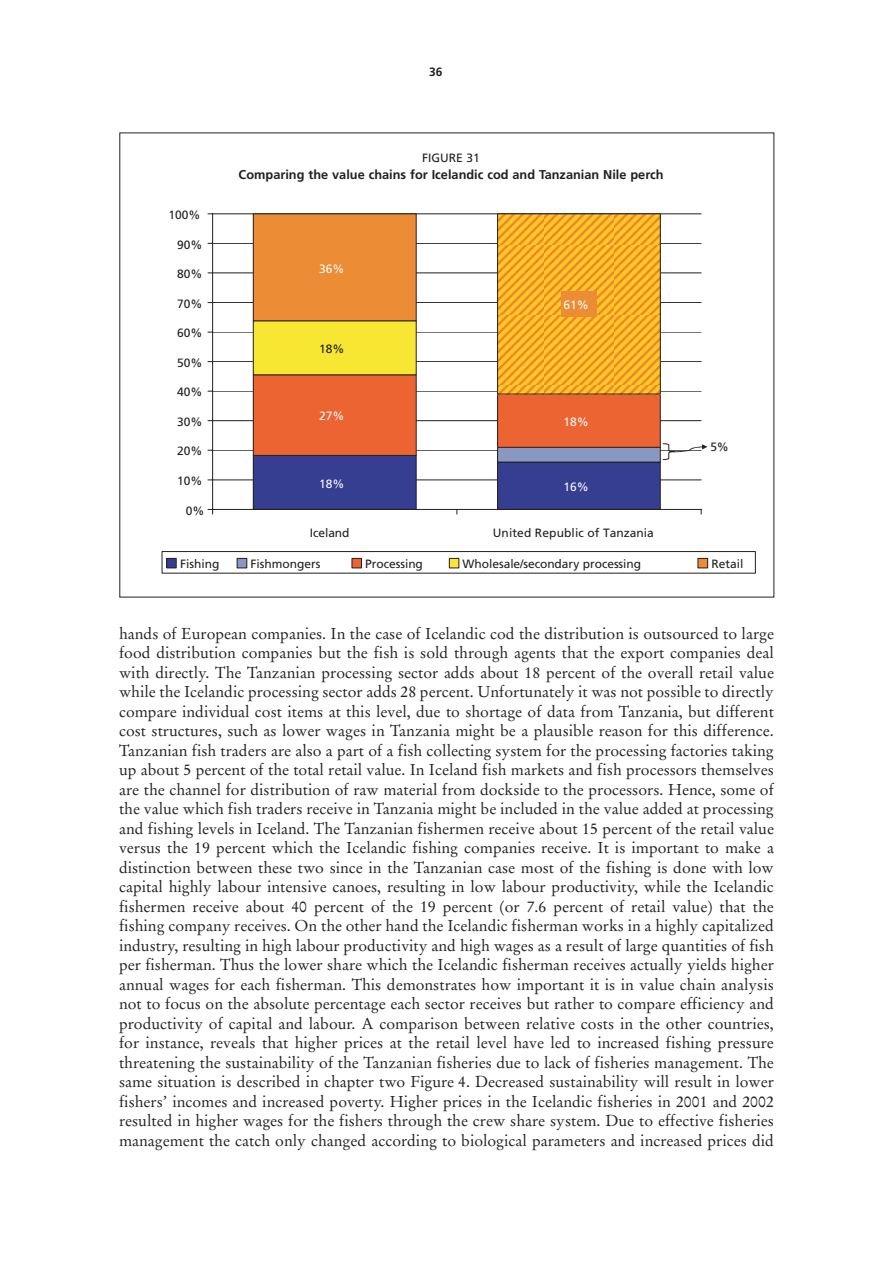
<style>
.page{position:relative;width:893px;height:1263px;background:#fff}
.page>*{position:absolute;margin:0;border:0;box-sizing:border-box;transform-origin:0 0}
.t1{font:15.75px/19.5px "Stempel Garamond LT Std";color:#231f20;text-align:justify}
.t2{font:700 12.75px "Frutiger LT Std";color:#231f20}
.t3{font:12px "Frutiger LT Std";letter-spacing:-.005em;color:#231f20}
.t4{font:12px "Frutiger LT Std";color:#f7f9f9}
.t5{font:700 12px "Frutiger LT Std";color:#231f20}
</style>
<div class="page">
<hr style="left:213px;top:480px;width:488px;height:1px;background:#231f20">
<hr style="left:213px;top:450px;width:488px;height:1px;background:#231f20">
<hr style="left:213px;top:421px;width:488px;height:1px;background:#231f20">
<hr style="left:213px;top:391px;width:488px;height:1px;background:#231f20">
<hr style="left:213px;top:362px;width:488px;height:1px;background:#231f20">
<hr style="left:213px;top:332px;width:488px;height:1px;background:#231f20">
<hr style="left:213px;top:303px;width:488px;height:1px;background:#231f20">
<hr style="left:213px;top:273px;width:488px;height:1px;background:#231f20">
<hr style="left:213px;top:243px;width:488px;height:1px;background:#231f20">
<hr style="left:213px;top:214px;width:488px;height:1px;background:#231f20">
<div style="left:253px;top:455px;width:163px;height:54px;background:#363e91"></div>
<div style="left:498px;top:462px;width:162px;height:47px;background:#363e91"></div>
<div style="left:497px;top:462px;width:164px;height:47px;border:1px solid #231f20"></div>
<div style="left:498px;top:447px;width:162px;height:15px;background:#8898c1"></div>
<div style="left:253px;top:375px;width:163px;height:80px;background:#eb6432"></div>
<div style="left:253px;top:374px;width:164px;height:82px;border:1px solid #231f20"></div>
<div style="left:498px;top:394px;width:162px;height:53px;background:#eb6432"></div>
<div style="left:497px;top:394px;width:164px;height:54px;border:1px solid #231f20"></div>
<div style="left:253px;top:321px;width:163px;height:54px;background:#f7e733"></div>
<div style="left:253px;top:320px;width:164px;height:55px;border:1px solid #231f20"></div>
<div style="left:253px;top:214px;width:163px;height:107px;background:#ec8d36"></div>
<div style="left:253px;top:213px;width:164px;height:108px;border:1px solid #231f20"></div>
<svg style="left:499px;top:215px;width:160px;height:177px;background:#f6af27"></svg>
<div style="left:497px;top:213px;width:164px;height:181px;border:1px solid #231f20"></div>
<hr style="left:212px;top:214px;width:1px;height:295px;background:#231f20">
<hr style="left:213px;top:509px;width:488px;height:1px;background:#231f20">
<div style="left:561px;top:291px;width:36px;height:26px;background:#ec8d36"></div>
<div style="left:162px;top:551px;width:593px;height:22px;border:1px solid #231f20"></div>
<div style="left:167px;top:558px;width:9px;height:10px;background:#363e91"></div>
<div style="left:166px;top:558px;width:11px;height:10px;border:1px solid #231f20"></div>
<div style="left:237px;top:558px;width:10px;height:10px;background:#8898c1"></div>
<div style="left:237px;top:558px;width:10px;height:10px;border:1px solid #231f20"></div>
<div style="left:352px;top:558px;width:9px;height:10px;background:#eb6432"></div>
<div style="left:352px;top:558px;width:10px;height:10px;border:1px solid #231f20"></div>
<div style="left:449px;top:558px;width:10px;height:10px;background:#f7e733"></div>
<div style="left:449px;top:558px;width:10px;height:10px;border:1px solid #231f20"></div>
<div style="left:698px;top:558px;width:10px;height:10px;background:#ec8d36"></div>
<div style="left:697px;top:558px;width:11px;height:10px;border:1px solid #231f20"></div>
<svg style="left:662px;top:443px;width:45px;height:17px"></svg>
<p class="t5" style="left:429px;top:64px;width:15px">36</p>
<p class="t3" style="left:169px;top:208px;width:33px">100%</p>
<p class="t3" style="left:177px;top:237px;width:27px">90%</p>
<p class="t3" style="left:177px;top:267px;width:27px">80%</p>
<p class="t3" style="left:177px;top:297px;width:27px">70%</p>
<p class="t3" style="left:177px;top:326px;width:27px">60%</p>
<p class="t3" style="left:177px;top:356px;width:27px">50%</p>
<p class="t3" style="left:177px;top:385px;width:27px">40%</p>
<p class="t3" style="left:177px;top:415px;width:27px">30%</p>
<p class="t3" style="left:177px;top:444px;width:27px">20%</p>
<p class="t3" style="left:177px;top:474px;width:27px">10%</p>
<p class="t3" style="left:186px;top:503px;width:20px">0%</p>
<p class="t3" style="left:422px;top:151px;width:59px">FIGURE 31</p>
<p class="t2" style="left:239px;top:167px;width:426px">Comparing the value chains for Icelandic cod and Tanzanian Nile perch</p>
<p class="t4" style="left:319px;top:261px;width:27px">36%</p>
<p class="t3" style="left:319px;top:342px;width:27px">18%</p>
<p class="t4" style="left:319px;top:409px;width:27px">27%</p>
<p class="t4" style="left:564px;top:298px;width:27px">61%</p>
<p class="t4" style="left:564px;top:415px;width:27px">18%</p>
<p class="t4" style="left:319px;top:476px;width:27px">18%</p>
<p class="t4" style="left:564px;top:480px;width:27px">16%</p>
<p class="t3" style="left:310px;top:526px;width:41px">Iceland</p>
<p class="t3" style="left:493px;top:526px;width:162px">United Republic of Tanzania</p>
<p class="t3" style="left:710px;top:440px;width:20px">5%</p>
<p class="t3" style="left:180px;top:557px;width:41px">Fishing</p>
<p class="t3" style="left:251px;top:557px;width:71px">Fishmongers</p>
<p class="t3" style="left:365px;top:557px;width:59px">Processing</p>
<p class="t3" style="left:463px;top:557px;width:180px">Wholesale/secondary processing</p>
<p class="t3" style="left:711px;top:557px;width:33px">Retail</p>
<p class="t1" style="left:119px;top:624px;width:656px">hands of European companies. In the case of Icelandic cod the distribution is outsourced to large food distribution companies but the fish is sold through agents that the export companies deal with directly. The Tanzanian processing sector adds about 18 percent of the overall retail value while the Icelandic processing sector adds 28 percent. Unfortunately it was not possible to directly compare individual cost items at this level, due to shortage of data from Tanzania, but different cost structures, such as lower wages in Tanzania might be a plausible reason for this difference.<br>Tanzanian fish traders are also a part of a fish collecting system for the processing factories taking up about 5 percent of the total retail value. In Iceland fish markets and fish processors themselves are the channel for distribution of raw material from dockside to the processors. Hence, some of the value which fish traders receive in Tanzania might be included in the value added at processing and fishing levels in Iceland. The Tanzanian fishermen receive about 15 percent of the retail value versus the 19 percent which the Icelandic fishing companies receive. It is important to make a distinction between these two since in the Tanzanian case most of the fishing is done with low capital highly labour intensive canoes, resulting in low labour productivity, while the Icelandic fishermen receive about 40 percent of the 19 percent (or 7.6 percent of retail value) that the fishing company receives. On the other hand the Icelandic fisherman works in a highly capitalized industry, resulting in high labour productivity and high wages as a result of large quantities of fish per fisherman. Thus the lower share which the Icelandic fisherman receives actually yields higher annual wages for each fisherman. This demonstrates how important it is in value chain analysis not to focus on the absolute percentage each sector receives but rather to compare efficiency and productivity of capital and labour. A comparison between relative costs in the other countries, for instance, reveals that higher prices at the retail level have led to increased fishing pressure threatening the sustainability of the Tanzanian fisheries due to lack of fisheries management. The same situation is described in chapter two Figure 4. Decreased sustainability will result in lower fishers’ incomes and increased poverty. Higher prices in the Icelandic fisheries in 2001 and 2002 resulted in higher wages for the fishers through the crew share system. Due to effective fisheries management the catch only changed according to biological parameters and increased prices did</p>
</div>
